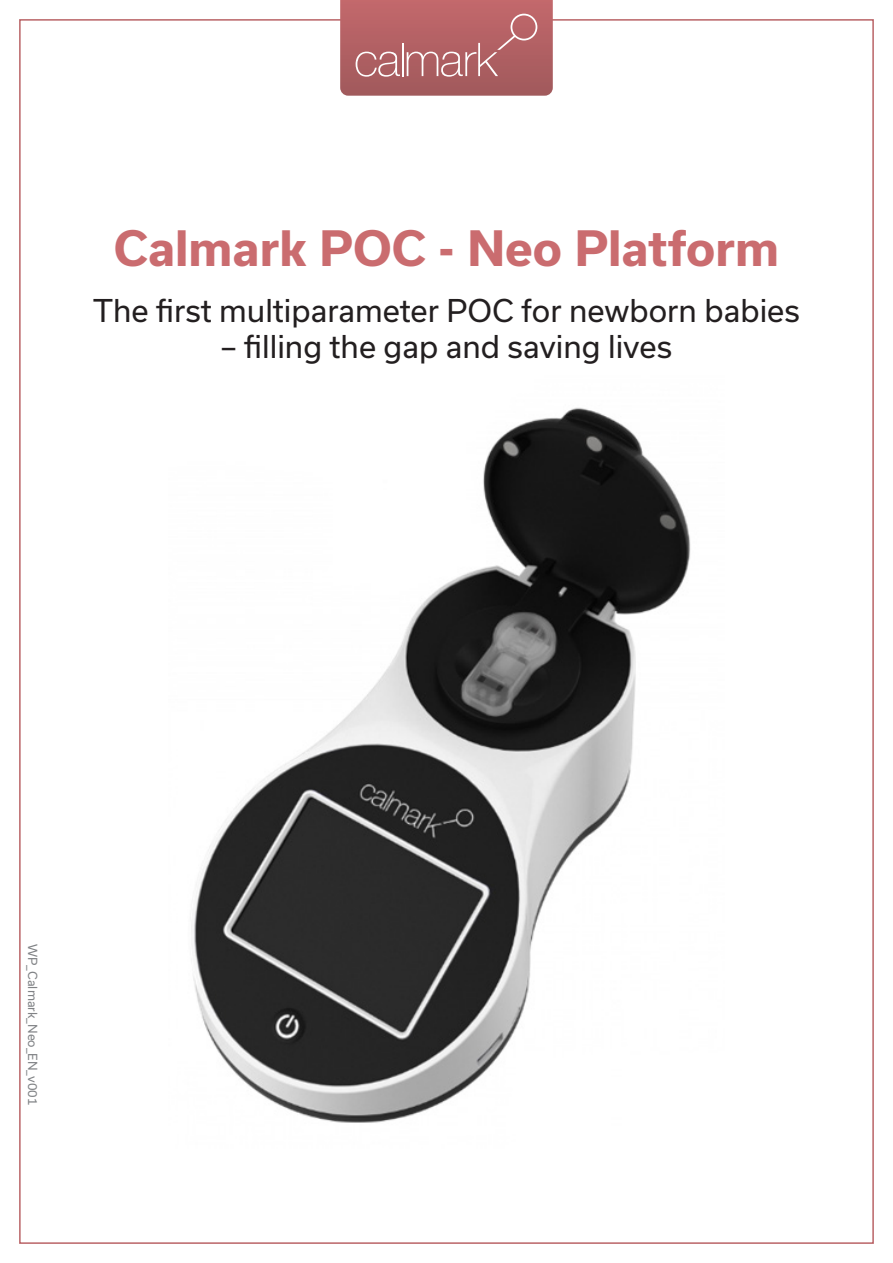
<style>
.page{position:relative;width:893px;height:1263px;background:#fff}
.page>*{position:absolute;margin:0;border:0;box-sizing:border-box;transform-origin:0 0}
.t1{font:700 46.5px "Usual";color:#ca6c6f}
.t2{font:30px "Usual";color:#231f20}
.t3{font:12px "Usual";color:#808285}
</style>
<div class="page">
<img style="left:191px;top:407px;width:500px;height:716px">
<svg style="left:340px;top:0;width:213px;height:96px;background:#b5696c"></svg>
<p class="t1" style="left:114px;top:221px;width:667px">Calmark POC - Neo Platform</p>
<p class="t2" style="left:93px;top:294px;width:708px">The first multiparameter POC for newborn babies</p>
<p class="t2" style="left:221px;top:330px;width:453px">– filling the gap and saving lives</p>
<p class="t3" style="left:40px;top:944px;width:163px;rotate:90deg">WP_Calmark_Neo_EN_v001</p>
</div>
